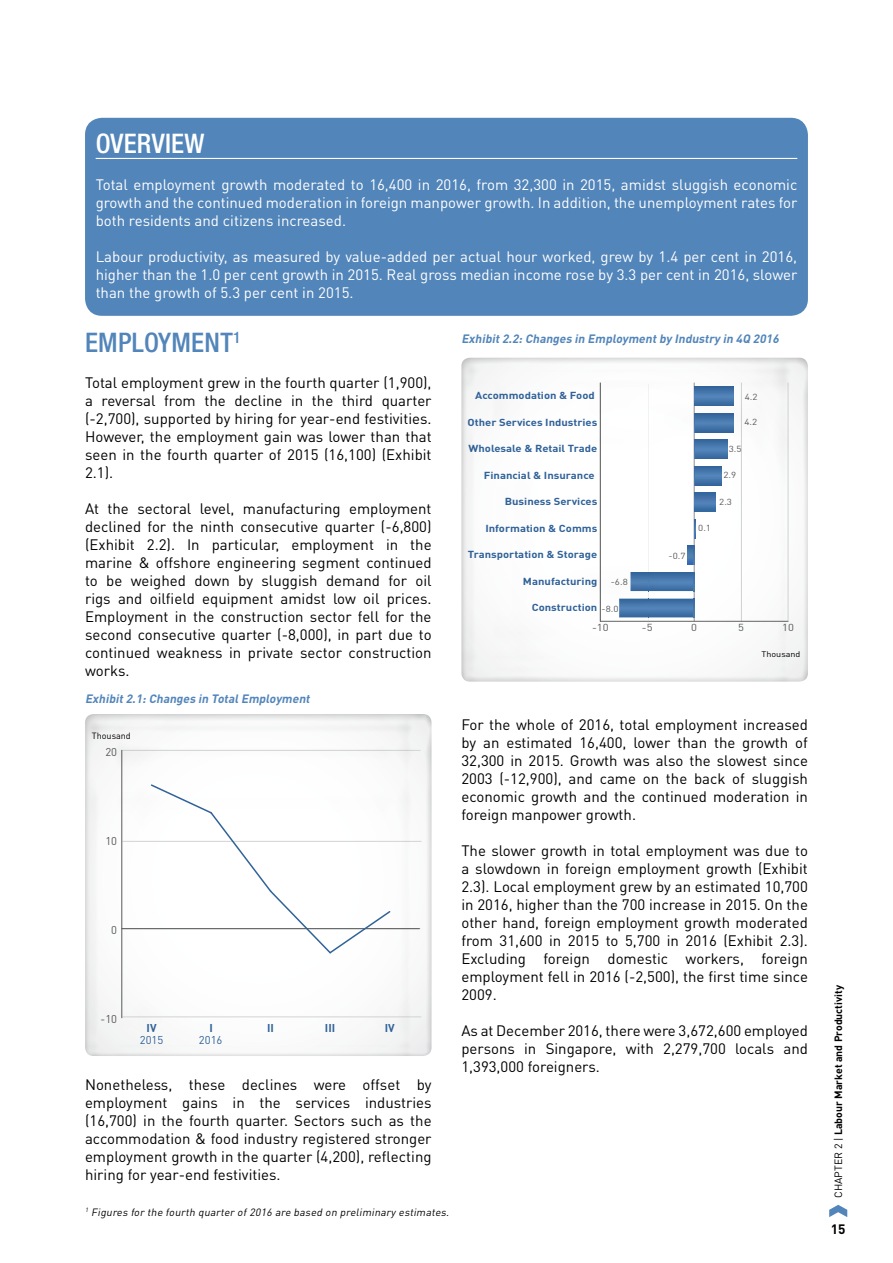
<style>
.page{position:relative;width:893px;height:1263px;background:#fff}
.page>*{position:absolute;margin:0;border:0;box-sizing:border-box;transform-origin:0 0}
.Chapter_2_-_Body_Hea{font:500 condensed 27px "Helvetica Neue LT Std";letter-spacing:.01em;color:#5285ba}
.Overview_Title{font:500 condensed 27px "Helvetica Neue LT Std";letter-spacing:.01em;color:#fff}
.t1{font:15px/18px "DIN Pro";color:#000;text-align:justify}
.Overview_Body{font:15px/18px "DIN Pro";color:#fff;text-align:justify}
.Page_number{font:700 13.5px "DIN Pro";color:#000}
.Chapter_2_-_Exhibit{font:italic 700 12px "DIN Pro";color:#5285ba}
.t2{font:700 11.25px "DIN Pro";color:#306299}
.t3{font:11.25px "DIN Pro";color:#58595b}
.t4{font:11.25px "DIN Pro";color:#306299}
.Footnote{font:italic 10.5px "DIN Pro";color:#000}
.Page_Number__Section{font:700 10.5px "DIN Pro";color:#000}
.t5{font:700 10.05px "DIN Pro";color:#306299;scale:1.12 1}
.t6{font:10.05px "DIN Pro";color:#58595b;scale:1.12 1}
.t7{font:9px "DIN Pro";color:#000}
.t8{font:8.7px "DIN Pro";color:#58595b;scale:1.12 1}
.t9{font:8.1px "DIN Pro";color:#000;scale:1.12 1}
.s1{font-weight:400}
</style>
<div class="page">
<svg style="left:829px;top:1205px;width:18px;height:12px"></svg>
<div style="left:85px;top:118px;width:723px;height:198px;background:#5285ba;border-radius:17px"></div>
<hr style="left:96px;top:158px;width:701px;height:1px;background:#fff">
<div style="left:71px;top:703px;width:373px;height:354px;background:#000;opacity:.3"></div>
<div style="left:447px;top:346px;width:373px;height:336px;background:#000;opacity:.3"></div>
<p class="Overview_Title" style="left:96px;top:127px;width:110px">OVERVIEW</p>
<p class="Overview_Body" style="left:96px;top:175px;width:703px">Total employment growth moderated to 16,400 in 2016, from 32,300 in 2015, amidst sluggish economic growth and the continued moderation in foreign manpower growth. In addition, the unemployment rates for both residents and citizens increased.</p>
<p class="Overview_Body" style="left:96px;top:247px;width:703px">Labour productivity, as measured by value-added per actual hour worked, grew by 1.4 per cent in 2016, higher than the 1.0 per cent growth in 2015. Real gross median income rose by 3.3 per cent in 2016, slower than the growth of 5.3 per cent in 2015.</p>
<p class="Chapter_2_-_Body_Hea" style="left:85px;top:326px;width:157px">EMPLOYMENT<sup>1</sup></p>
<p class="t1" style="left:85px;top:373px;width:348px">Total employment grew in the fourth quarter (1,900), a reversal from the decline in the third quarter (-2,700), supported by hiring for year-end festivities.<br>However, the employment gain was lower than that seen in the fourth quarter of 2015 (16,100) (Exhibit 2.1).</p>
<p class="t1" style="left:85px;top:499px;width:348px">At the sectoral level, manufacturing employment declined for the ninth consecutive quarter (-6,800) (Exhibit 2.2). In particular, employment in the marine &amp; offshore engineering segment continued to be weighed down by sluggish demand for oil rigs and oilfield equipment amidst low oil prices.<br>Employment in the construction sector fell for the second consecutive quarter (-8,000), in part due to continued weakness in private sector construction works.</p>
<p class="Chapter_2_-_Exhibit" style="left:85px;top:690px;width:229px">Exhibit2.1:Changes in TotalEmployment</p>
<p class="t7" style="left:92px;top:729px;width:40px">Thousand</p>
<p class="t3" style="left:105px;top:744px;width:13px">20</p>
<p class="t3" style="left:105px;top:833px;width:13px">10</p>
<p class="t3" style="left:111px;top:922px;width:7px">0</p>
<p class="t3" style="left:101px;top:1011px;width:18px">-10</p>
<p class="t2" style="left:147px;top:1021px;width:11px">IV</p>
<p class="t2" style="left:209px;top:1021px;width:5px">I</p>
<p class="t2" style="left:267px;top:1021px;width:8px">II</p>
<p class="t2" style="left:325px;top:1021px;width:12px">III</p>
<p class="t2" style="left:385px;top:1021px;width:11px">IV</p>
<p class="t4" style="left:140px;top:1032px;width:25px">2015</p>
<p class="t4" style="left:199px;top:1032px;width:25px">2016</p>
<p class="t1" style="left:85px;top:1075px;width:348px">Nonetheless, these declines were offset by employment gains in the services industries (16,700) in the fourth quarter. Sectors such as the accommodation &amp; food industry registered stronger employment growth in the quarter (4,200), reflecting hiring for year-end festivities.</p>
<p class="Footnote" style="left:85px;top:1205px;width:368px"><sup>1</sup> Figures for the fourth quarter of 2016 are based on preliminary estimates.</p>
<p class="Chapter_2_-_Exhibit" style="left:461px;top:330px;width:322px">Exhibit2.2:Changes in Employmentby Industry in 4Q 2016</p>
<p class="t5" style="left:475px;top:389px;width:108px">Accommodation &amp; Food</p>
<p class="t5" style="left:468px;top:415px;width:117px">Other Services Industries</p>
<p class="t5" style="left:468px;top:442px;width:117px">Wholesale &amp; Retail Trade</p>
<p class="t5" style="left:484px;top:468px;width:101px">Financial &amp; Insurance</p>
<p class="t5" style="left:505px;top:495px;width:84px">Business Services</p>
<p class="t5" style="left:485px;top:521px;width:102px">Information &amp; Comms</p>
<p class="t5" style="left:468px;top:547px;width:117px">Transportation &amp; Storage</p>
<p class="t5" style="left:523px;top:574px;width:68px">Manufacturing</p>
<p class="t8" style="left:611px;top:576px;width:17px">-6.8</p>
<p class="t5" style="left:532px;top:600px;width:60px">Construction</p>
<p class="t8" style="left:602px;top:603px;width:17px">-8.0</p>
<p class="t8" style="left:668px;top:549px;width:17px">-0.7</p>
<p class="t8" style="left:698px;top:522px;width:13px">0.1</p>
<p class="t8" style="left:745px;top:391px;width:13px">4.2</p>
<p class="t8" style="left:744px;top:416px;width:13px">4.2</p>
<p class="t8" style="left:729px;top:442px;width:13px">3.5</p>
<p class="t8" style="left:723px;top:469px;width:13px">2.9</p>
<p class="t8" style="left:719px;top:496px;width:13px">2.3</p>
<p class="t6" style="left:592px;top:620px;width:16px">-10</p>
<p class="t6" style="left:642px;top:620px;width:11px">-5</p>
<p class="t6" style="left:691px;top:620px;width:7px">0</p>
<p class="t6" style="left:738px;top:620px;width:7px">5</p>
<p class="t6" style="left:782px;top:620px;width:12px">10</p>
<p class="t9" style="left:761px;top:648px;width:36px">Thousand</p>
<p class="t1" style="left:461px;top:715px;width:348px">For the whole of 2016, total employment increased by an estimated 16,400, lower than the growth of 32,300 in 2015. Growth was also the slowest since 2003 (-12,900), and came on the back of sluggish economic growth and the continued moderation in foreign manpower growth.</p>
<p class="t1" style="left:461px;top:841px;width:348px">The slower growth in total employment was due to a slowdown in foreign employment growth (Exhibit 2.3). Local employment grew by an estimated 10,700 in 2016, higher than the 700 increase in 2015. On the other hand, foreign employment growth moderated from 31,600 in 2015 to 5,700 in 2016 (Exhibit 2.3).<br>Excluding foreign domestic workers, foreign employment fell in 2016 (-2,500), the first time since 2009.</p>
<p class="t1" style="left:461px;top:1021px;width:348px">As at December 2016, there were 3,672,600 employed persons in Singapore, with 2,279,700 locals and 1,393,000 foreigners.</p>
<p class="Page_Number__Section" style="left:831px;top:1198px;width:214px;rotate:-90deg"><span class="s1">CHAPTER 2 |</span> Labour Market and Productivity</p>
<p class="Page_number" style="left:831px;top:1220px;width:16px">15</p>
</div>
